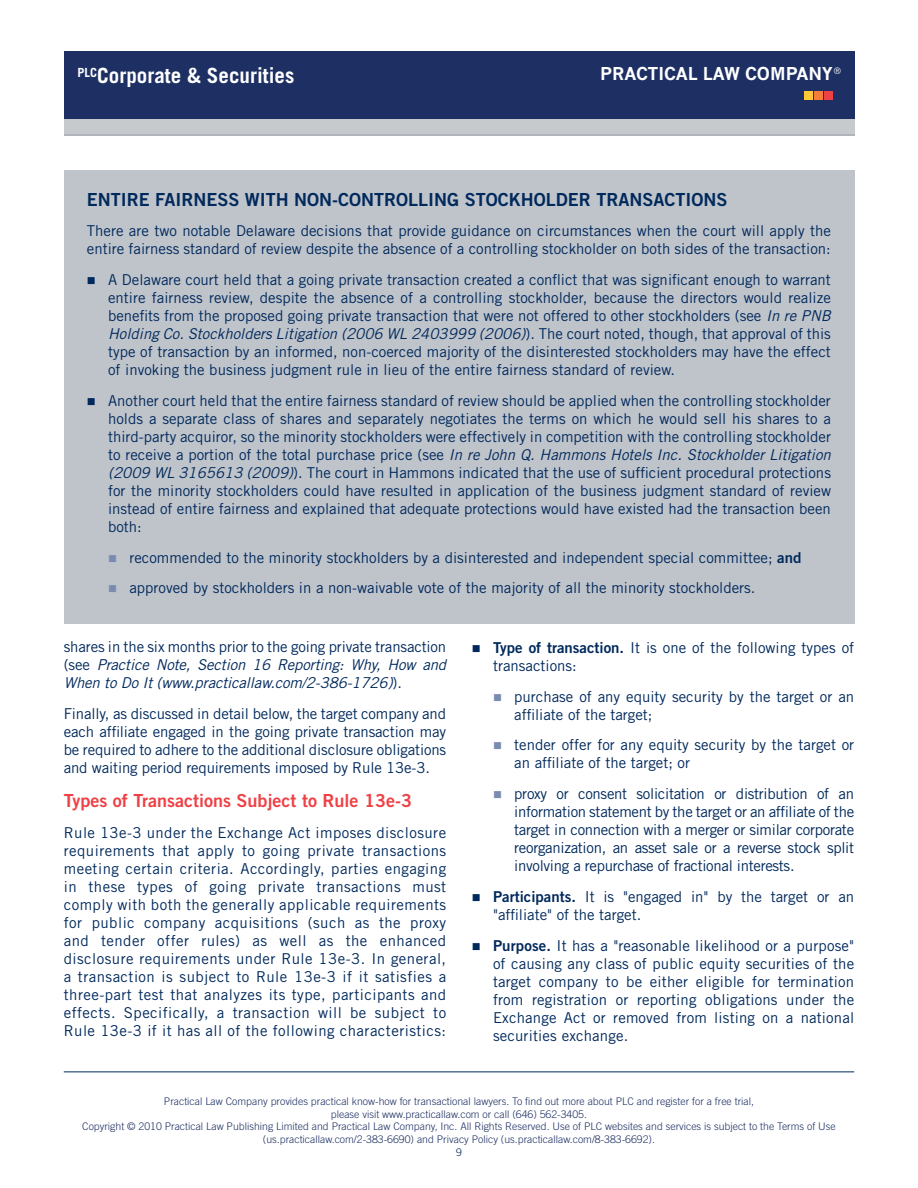
<style>
.page{position:relative;width:918px;height:1188px;background:#fff}
.page>*{position:absolute;margin:0;border:0;box-sizing:border-box;transform-origin:0 0}
.t1{font:700 21px "Trade Gothic";color:#fff}
.bulleted1{font:18px "Trade Gothic Bold Two";color:#00295c}
.para{font:18px "Trade Gothic Bold Two";color:#ee4146}
.t2{font:700 17.4px "News Gothic";color:#fff}
.bulleted1-2{font:15px/18px "Trade Gothic";color:#00295c;text-align:justify}
.bulleted2{font:15px/18px "Trade Gothic";color:#00295c}
.bulleted1-3{font:italic 15px/18px "Trade Gothic";letter-spacing:-.01em;color:#00295c;text-align:justify}
.t3{font:300 10.5px/12.6px "Trade Gothic";color:#1d2f63;text-align:center}
.t4{font:300 10.5px "Trade Gothic";color:#00295c}
.s1{font-style:italic}
.s2{font-family:"Trade Gothic Bold Two"}
.s3{font-style:normal}
</style>
<div class="page">
<hr style="left:64px;top:1071px;width:790px;height:1px;background:#00295c">
<div style="left:64px;top:51px;width:791px;height:68px;background:#1d2f63"></div>
<div style="left:64px;top:119px;width:791px;height:17px;background:#c6cacd"></div>
<hr style="left:64px;top:135px;width:791px;height:1px;background:#b0b4bb">
<div style="left:824px;top:92px;width:9px;height:8px;background:#ee4146"></div>
<div style="left:814px;top:92px;width:9px;height:8px;background:#f47d3b"></div>
<div style="left:804px;top:92px;width:8px;height:8px;background:#ffc838"></div>
<div style="left:64px;top:170px;width:790px;height:454px;background:#bfc3ca"></div>
<h1 class="t1" style="left:78px;top:62px;width:218px"><sup>PLC</sup>Corporate &amp; Securities</h1>
<p class="t2" style="left:600px;top:62px;width:242px">PRACTICAL LAW COMPANY<sup>®</sup></p>
<p class="bulleted1" style="left:87px;top:188px;width:642px">ENTIRE FAIRNESS WITH NON-CONTROLLING STOCKHOLDER TRANSACTIONS</p>
<p class="bulleted1-2" style="left:87px;top:222px;width:746px">There are two notable Delaware decisions that provide guidance on circumstances when the court will apply the entire fairness standard of review despite the absence of a controlling stockholder on both sides of the transaction:</p>
<p class="bulleted1-2" style="left:108px;top:271px;width:724px">A Delaware court held that a going private transaction created a conflict that was significant enough to warrant entire fairness review, despite the absence of a controlling stockholder, because the directors would realize benefits from the proposed going private transaction that were not offered to other stockholders (see <span class="s1">In re PNB Holding Co. Stockholders Litigation (2006 WL 2403999 (2006)</span>). The court noted, though, that approval of this type of transaction by an informed, non-coerced majority of the disinterested stockholders may have the effect of invoking the business judgment rule in lieu of the entire fairness standard of review.</p>
<p class="bulleted1-2" style="left:108px;top:391px;width:724px">Another court held that the entire fairness standard of review should be applied when the controlling stockholder holds a separate class of shares and separately negotiates the terms on which he would sell his shares to a third-party acquiror, so the minority stockholders were effectively in competition with the controlling stockholder to receive a portion of the total purchase price (see <span class="s1">In re John Q. Hammons Hotels Inc. Stockholder Litigation (2009 WL 3165613 (2009)</span>). The court in Hammons indicated that the use of sufficient procedural protections for the minority stockholders could have resulted in application of the business judgment standard of review instead of entire fairness and explained that adequate protections would have existed had the transaction been both:</p>
<p class="bulleted2" style="left:129px;top:548px;width:674px">recommended to the minority stockholders by a disinterested and independent special committee; <span class="s2">and</span></p>
<p class="bulleted2" style="left:129px;top:579px;width:628px">approved by stockholders in a non-waivable vote of the majority of all the minority stockholders.</p>
<p class="bulleted1-3" style="left:64px;top:638px;width:384px"><span class="s3">shares in the six months prior to the going private transaction (see</span> Practice Note, Section 16 Reporting: Why, How and When to Do It (www.practicallaw.com/2-386-1726)<span class="s3">).</span></p>
<p class="bulleted1-2" style="left:64px;top:705px;width:384px">Finally, as discussed in detail below, the target company and each affiliate engaged in the going private transaction may be required to adhere to the additional disclosure obligations and waiting period requirements imposed by Rule 13e-3.</p>
<p class="para" style="left:64px;top:790px;width:350px">Types of Transactions Subject to Rule 13e-3</p>
<p class="bulleted1-2" style="left:64px;top:824px;width:384px">Rule 13e-3 under the Exchange Act imposes disclosure requirements that apply to going private transactions meeting certain criteria. Accordingly, parties engaging in these types of going private transactions must comply with both the generally applicable requirements for public company acquisitions (such as the proxy and tender offer rules) as well as the enhanced disclosure requirements under Rule 13e-3. In general, a transaction is subject to Rule 13e-3 if it satisfies a three-part test that analyzes its type, participants and effects. Specifically, a transaction will be subject to Rule 13e-3 if it has all of the following characteristics:</p>
<p class="bulleted1-2" style="left:493px;top:638px;width:363px"><span class="s2">Type of transaction.</span> It is one of the following types of transactions:</p>
<p class="bulleted2" style="left:514px;top:687px;width:341px">purchase of any equity security by the target or an affiliate of the target;</p>
<p class="bulleted2" style="left:514px;top:736px;width:341px">tender offer for any equity security by the target or an affiliate of the target; or</p>
<p class="bulleted2" style="left:514px;top:785px;width:341px;text-align:justify">proxy or consent solicitation or distribution of an information statement by the target or an affiliate of the target in connection with a merger or similar corporate reorganization, an asset sale or a reverse stock split involving a repurchase of fractional interests.</p>
<p class="bulleted1-2" style="left:493px;top:887px;width:363px"><span class="s2">Participants.</span> It is "engaged in" by the target or an "affiliate" of the target.</p>
<p class="bulleted1-2" style="left:493px;top:936px;width:363px"><span class="s2">Purpose.</span> It has a "reasonable likelihood or a purpose" of causing any class of public equity securities of the target company to be either eligible for termination from registration or reporting obligations under the Exchange Act or removed from listing on a national securities exchange.</p>
<p class="t3" style="left:82px;top:1095px;width:755px">Practical Law Company provides practical know-how for transactional lawyers. To find out more about PLC and register for a free trial,<br>please visit www.practicallaw.com or call (646) 562-3405.<br>Copyright © 2010 Practical Law Publishing Limited and Practical Law Company, Inc. All Rights Reserved. Use of PLC websites and services is subject to the Terms of Use (us.practicallaw.com/2-383-6690) and Privacy Policy (us.practicallaw.com/8-383-6692).</p>
<p class="t4" style="left:456px;top:1146px;width:7px">9</p>
</div>
